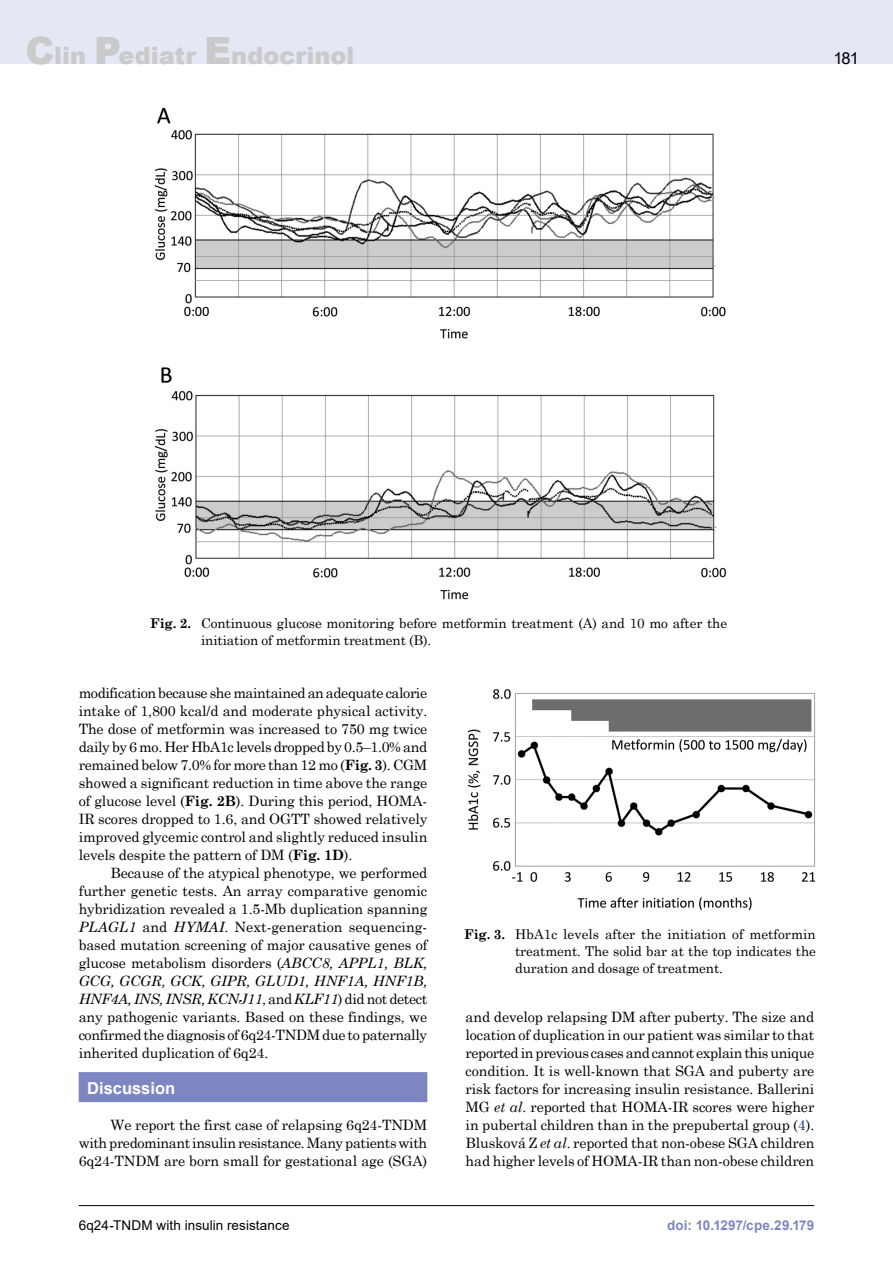
<style>
.page{position:relative;width:893px;height:1263px;background:#fff}
.page>*{position:absolute;margin:0;border:0;box-sizing:border-box;transform-origin:0 0}
.t1{font:900 24px "Arial";color:#c9caca}
.t2{font:700 16.5px "Arial";color:#fff}
.t3{font:16.5px "Arial";color:#000}
.t4{font:14.25px/18px "Century Schoolbook";letter-spacing:-.01em;color:#000;text-align:justify}
.t5{font:13.5px/17.2px "Century Schoolbook";letter-spacing:-.01em;color:#000}
.t6{font:13.5px "Arial";letter-spacing:.005em;color:#000}
.t7{font:700 13.5px "Arial";letter-spacing:.01em;color:#7c86c1}
.s1{font-size:37.5px}
.s2{font-weight:700}
.s3{font-style:italic}
.s4{color:#0c3388}
</style>
<div class="page">
<div style="left:0;top:0;width:893px;height:64px;background:#e6e7f4"></div>
<hr style="left:79px;top:1205px;width:735px;height:1px;background:#000">
<div style="left:79px;top:1072px;width:348px;height:30px;background:#7c86c1"></div>
<img style="left:154px;top:107px;width:573px;height:492px">
<img style="left:467px;top:689px;width:349px;height:221px">
<h1 class="t1" style="left:26px;top:38px;width:330px"><span class="s1">C</span>lin <span class="s1">P</span>ediatr <span class="s1">E</span>ndocrinol</h1>
<p class="t3" style="left:833px;top:47px;width:27px">181</p>
<p class="t5" style="left:201px;top:613px;width:528px;text-indent:-51px"><span class="s2">Fig. 2.</span> Continuous glucose monitoring before metformin treatment (A) and 10 mo after the initiation of metformin treatment (B).</p>
<p class="t4" style="left:79px;top:682px;width:350px">modification because she maintained an adequate calorie intake of 1,800 kcal/d and moderate physical activity.<br>The dose of metformin was increased to 750 mg twice daily by 6 mo. Her HbA1c levels dropped by 0.5–1.0% and remained below 7.0% for more than 12 mo (<span class="s2">Fig. 3</span>). CGM showed a significant reduction in time above the range of glucose level (<span class="s2">Fig. 2B</span>). During this period, HOMA-IR scores dropped to 1.6, and OGTT showed relatively improved glycemic control and slightly reduced insulin levels despite the pattern of DM (<span class="s2">Fig. 1D</span>).</p>
<p class="t4" style="left:79px;top:862px;width:350px;text-indent:32px">Because of the atypical phenotype, we performed further genetic tests. An array comparative genomic hybridization revealed a 1.5-Mb duplication spanning <span class="s3">PLAGL1</span> and <span class="s3">HYMAI</span>. Next-generation sequencing&shy;based mutation screening of major causative genes of glucose metabolism disorders (<span class="s3">ABCC8, APPL1, BLK, GCG, GCGR, GCK, GIPR, GLUD1, HNF1A, HNF1B, HNF4A, INS, INSR, KCNJ11</span>, and <span class="s3">KLF11</span>) did not detect any pathogenic variants. Based on these findings, we confirmed the diagnosis of 6q24-TNDM due to paternally inherited duplication of 6q24.</p>
<p class="t2" style="left:87px;top:1076px;width:90px">Discussion</p>
<p class="t4" style="left:79px;top:1114px;width:350px;text-indent:32px">We report the first case of relapsing 6q24-TNDM with predominant insulin resistance. Many patients with 6q24-TNDM are born small for gestational age (SGA)</p>
<p class="t6" style="left:79px;top:1216px;width:212px">6q24-TNDM with insulin resistance</p>
<p class="t5" style="left:515px;top:924px;width:302px;text-align:justify;text-indent:-51px"><span class="s2">Fig. 3.</span> HbA1c levels after the initiation of metformin treatment. The solid bar at the top indicates the duration and dosage of treatment.</p>
<p class="t4" style="left:466px;top:1006px;width:350px">and develop relapsing DM after puberty. The size and location of duplication in our patient was similar to that reported in previous cases and cannot explain this unique condition. It is well-known that SGA and puberty are risk factors for increasing insulin resistance. Ballerini MG <span class="s3">et al</span>. reported that HOMA-IR scores were higher in pubertal children than in the prepubertal group (<span class="s4">4</span>).<br>Blusková Z <span class="s3">et al</span>. reported that non-obese SGA children had higher levels of HOMA-IR than non-obese children</p>
<p class="t7" style="left:667px;top:1216px;width:149px">doi: 10.1297/cpe.29.179</p>
</div>
